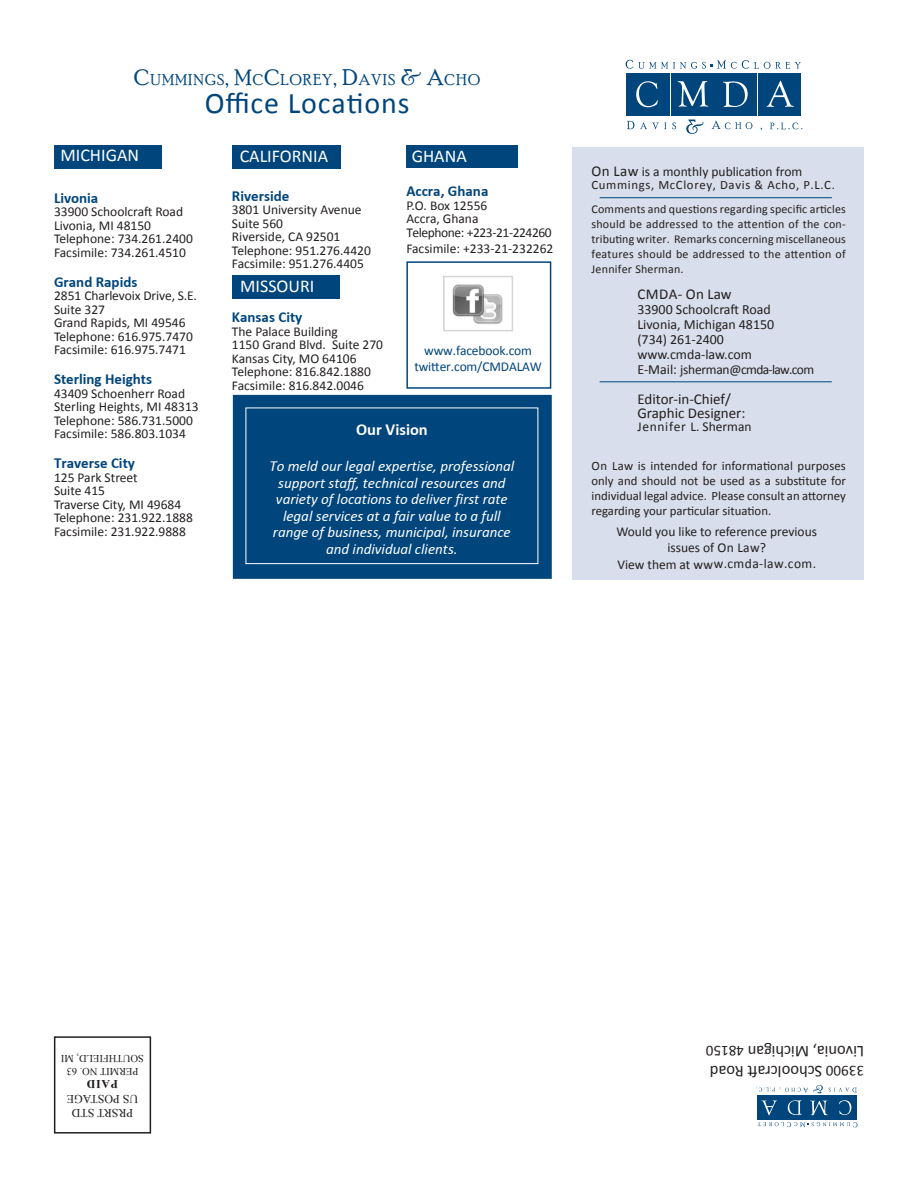
<style>
.page{position:relative;width:918px;height:1188px;background:#fff}
.page>*{position:absolute;margin:0;border:0;box-sizing:border-box;transform-origin:0 0}
.t1{font:30px "Calibri";letter-spacing:.03em;color:#00457c}
.t2{font:18px "Calibri";color:#fff}
.t3{font:16.5px/19.8px "Calibri";color:#231f20}
.t4{font:700 16.5px "Calibri";color:#fff}
.t5{font:15.75px "Poor Richard";letter-spacing:.07em;color:#00457c}
.t6{font:italic 15px/16.5px "Calibri";color:#fff;text-align:center}
.t7{font:700 15px "Calibri";color:#00457c}
.t8{font:15px/13.5px "Calibri";color:#231f20}
.t9{font:15px "Calibri";letter-spacing:.025em;color:#231f20}
.t10{font:13.95px/15px "Calibri";color:#231f20}
.t11{font:13.5px/13.5px "Calibri";color:#231f20}
.t12{font:13.5px/13.5px "Calibri";letter-spacing:-.03em;color:#231f20}
.t13{font:13.5px/16.5px "Calibri";letter-spacing:-.01em;color:#00457c;text-align:center}
.t14{font:13.5px "Calibri";letter-spacing:-.035em;color:#231f20}
.t15{font:13.5px "Calibri";letter-spacing:.05em;color:#231f20}
.t16{font:12.75px/15px "Calibri";color:#231f20;text-align:justify}
.t17{font:12.75px "Calibri";letter-spacing:.05em;color:#231f20}
.t18{font:12px/15px "Calibri";letter-spacing:.02em;color:#231f20;text-align:justify}
.t19{font:12px/14.4px "Times New Roman";color:#231f20}
.t20{font:700 12px "Times New Roman";color:#231f20}
.t21{font:10.5px/12.6px "Times New Roman";color:#231f20}
.s1{font-size:22.5px}
.s2{font-size:15px}
.s3{font-size:13.95px}
</style>
<div class="page">
<div style="left:572px;top:148px;width:291px;height:432px;background:#d8deeb"></div>
<hr style="left:600px;top:197px;width:232px;height:1px;background:#00457c">
<hr style="left:600px;top:381px;width:232px;height:1px;background:#00457c">
<div style="left:54px;top:145px;width:108px;height:23px;background:#00457c"></div>
<div style="left:54px;top:1036px;width:97px;height:98px;border:2px solid #231f20"></div>
<div style="left:626px;top:73px;width:44px;height:42px;background:#00457c"></div>
<div style="left:671px;top:73px;width:42px;height:42px;background:#00457c"></div>
<div style="left:715px;top:73px;width:42px;height:42px;background:#00457c"></div>
<div style="left:759px;top:73px;width:42px;height:42px;background:#00457c"></div>
<svg style="left:627px;top:121px;width:49px;height:8px"></svg>
<svg style="left:712px;top:121px;width:50px;height:10px"></svg>
<svg style="left:626px;top:60px;width:175px;height:9px"></svg>
<svg style="left:770px;top:123px;width:32px;height:6px"></svg>
<svg style="left:686px;top:120px;width:17px;height:14px"></svg>
<svg style="left:636px;top:81px;width:22px;height:26px"></svg>
<svg style="left:678px;top:81px;width:30px;height:26px"></svg>
<svg style="left:723px;top:81px;width:25px;height:26px"></svg>
<svg style="left:767px;top:81px;width:27px;height:26px"></svg>
<div style="left:832px;top:1096px;width:25px;height:24px;background:#00457c"></div>
<div style="left:807px;top:1096px;width:25px;height:24px;background:#00457c"></div>
<div style="left:782px;top:1096px;width:25px;height:24px;background:#00457c"></div>
<div style="left:757px;top:1096px;width:25px;height:24px;background:#00457c"></div>
<svg style="left:829px;top:1088px;width:28px;height:4px"></svg>
<svg style="left:757px;top:1122px;width:100px;height:5px"></svg>
<svg style="left:757px;top:1085px;width:66px;height:8px"></svg>
<svg style="left:839px;top:1100px;width:12px;height:15px"></svg>
<svg style="left:810px;top:1101px;width:18px;height:14px"></svg>
<svg style="left:788px;top:1100px;width:14px;height:15px"></svg>
<svg style="left:761px;top:1100px;width:16px;height:15px"></svg>
<div style="left:407px;top:145px;width:111px;height:23px;background:#00457c"></div>
<div style="left:233px;top:395px;width:319px;height:184px;background:#00457c;border:2px solid #00457c"></div>
<div style="left:246px;top:408px;width:292px;height:156px;border:1px solid #fff"></div>
<div style="left:233px;top:145px;width:108px;height:23px;background:#00457c"></div>
<div style="left:232px;top:275px;width:108px;height:24px;background:#00457c"></div>
<img style="left:452px;top:284px;width:51px;height:41px">
<div style="left:443px;top:276px;width:70px;height:55px;border:2px solid #d4d5d7"></div>
<div style="left:406px;top:261px;width:145px;height:128px;border:2px solid #00457c"></div>
<p class="t5" style="left:134px;top:70px;width:347px"><span class="s1">C</span>UMMINGS<span class="s1">, M</span>C<span class="s1">C</span>LOREY<span class="s1">, D</span>AVIS <span class="s1">&amp; A</span>CHO</p>
<h1 class="t1" style="left:205px;top:84px;width:206px">Office Locations</h1>
<h2 class="t2" style="left:60px;top:144px;width:80px">MICHIGAN</h2>
<h2 class="t2" style="left:240px;top:145px;width:90px">CALIFORNIA</h2>
<h2 class="t2" style="left:412px;top:145px;width:57px">GHANA</h2>
<p class="t7" style="left:54px;top:188px;width:46px">Livonia</p>
<p class="t11" style="left:54px;top:204px;width:140px">33900 Schoolcraft Road<br>Livonia, MI 48150<br>Telephone: 734.261.2400<br>Facsimile: 734.261.4510</p>
<p class="t7" style="left:54px;top:272px;width:85px">Grand Rapids</p>
<p class="t11" style="left:54px;top:288px;width:145px">2851 Charlevoix Drive, S.E.<br>Suite 327<br>Grand Rapids, MI 49546<br>Telephone: 616.975.7470<br>Facsimile: 616.975.7471</p>
<p class="t7" style="left:54px;top:370px;width:100px">Sterling Heights</p>
<p class="t11" style="left:54px;top:386px;width:146px">43409 Schoenherr Road<br>Sterling Heights, MI 48313<br>Telephone: 586.731.5000<br>Facsimile: 586.803.1034</p>
<p class="t7" style="left:54px;top:454px;width:82px">Traverse City</p>
<p class="t11" style="left:54px;top:470px;width:140px">125 Park Street<br>Suite 415<br>Traverse City, MI 49684<br>Telephone: 231.922.1888<br>Facsimile: 231.922.9888</p>
<p class="t7" style="left:232px;top:186px;width:59px">Riverside</p>
<p class="t11" style="left:232px;top:202px;width:140px">3801 University Avenue<br>Suite 560<br>Riverside, CA 92501<br>Telephone: 951.276.4420<br>Facsimile: 951.276.4405</p>
<h2 class="t2" style="left:240px;top:275px;width:76px">MISSOURI</h2>
<p class="t7" style="left:232px;top:308px;width:72px">Kansas City</p>
<p class="t11" style="left:232px;top:324px;width:153px">The Palace Building<br>1150 Grand Blvd. Suite 270<br>Kansas City, MO 64106<br>Telephone: 816.842.1880<br>Facsimile: 816.842.0046</p>
<p class="t7" style="left:406px;top:182px;width:84px">Accra, Ghana</p>
<p class="t12" style="left:406px;top:198px;width:147px">P.O. Box 12556<br>Accra, Ghana<br>Telephone: +223-21-224260</p>
<p class="t11" style="left:406px;top:241px;width:149px">Facsimile: +233-21-232262</p>
<p class="t13" style="left:414px;top:341px;width:129px">www.facebook.com twitter.com/CMDALAW</p>
<p class="t4" style="left:356px;top:419px;width:73px">Our Vision</p>
<p class="t6" style="left:269px;top:457px;width:246px">To meld our legal expertise, professional support staff, technical resources and variety of locations to deliver first rate legal services at a fair value to a full range of business, municipal, insurance and individual clients.</p>
<p class="t11" style="left:592px;top:164px;width:212px"><span class="s2">On Law</span> is a monthly publication from</p>
<p class="t17" style="left:592px;top:177px;width:245px">Cummings, McClorey, Davis &amp; Acho, P.L.C.</p>
<p class="t18" style="left:592px;top:201px;width:256px">Comments and questions regarding specific articles should be addressed to the attention of the con&shy;tributing writer. Remarks concerning miscellaneous features should be addressed to the attention of Jennifer Sherman.</p>
<p class="t9" style="left:637px;top:285px;width:96px">CMDA- On Law</p>
<p class="t10" style="left:637px;top:301px;width:138px">33900 Schoolcraft Road<br>Livonia, Michigan 48150 (734) 261-2400 www.cmda-law.com</p>
<p class="t14" style="left:637px;top:361px;width:178px"><span class="s3">E-Mail:</span> jsherman@cmda-law.com</p>
<p class="t8" style="left:637px;top:392px;width:110px">Editor-in-Chief/<br>Graphic Designer:</p>
<p class="t15" style="left:637px;top:418px;width:116px">Jennifer L. Sherman</p>
<p class="t16" style="left:592px;top:457px;width:256px">On Law is intended for informational purposes only and should not be used as a substitute for individual legal advice. Please consult an attorney regarding your particular situation.</p>
<p class="t11" style="left:616px;top:523px;width:202px;line-height:16.2px;text-align:center">Would you like to reference previous issues of On Law?<br>View them at www.cmda-law.com.</p>
<p class="t21" style="left:117px;top:1078px;width:57px;text-indent:-22px;rotate:-180deg">EP RMIT NO. 63 hfield, MI</p>
<p class="t21" style="left:144px;top:1065px;width:22px;rotate:-180deg">Sout</p>
<p class="t20" style="left:118px;top:1091px;width:33px;rotate:-180deg">PAID</p>
<p class="t19" style="left:138px;top:1106px;width:42px;rotate:-180deg">US Post</p>
<p class="t19" style="left:91px;top:1121px;width:26px;text-indent:-42px;rotate:-180deg">PRSRT STD age</p>
<p class="t3" style="left:864px;top:1082px;width:160px;rotate:-180deg"><span class="s2">33900</span> Schoolcraft Road<br>Livonia, Michigan <span class="s2">48150</span></p>
</div>
